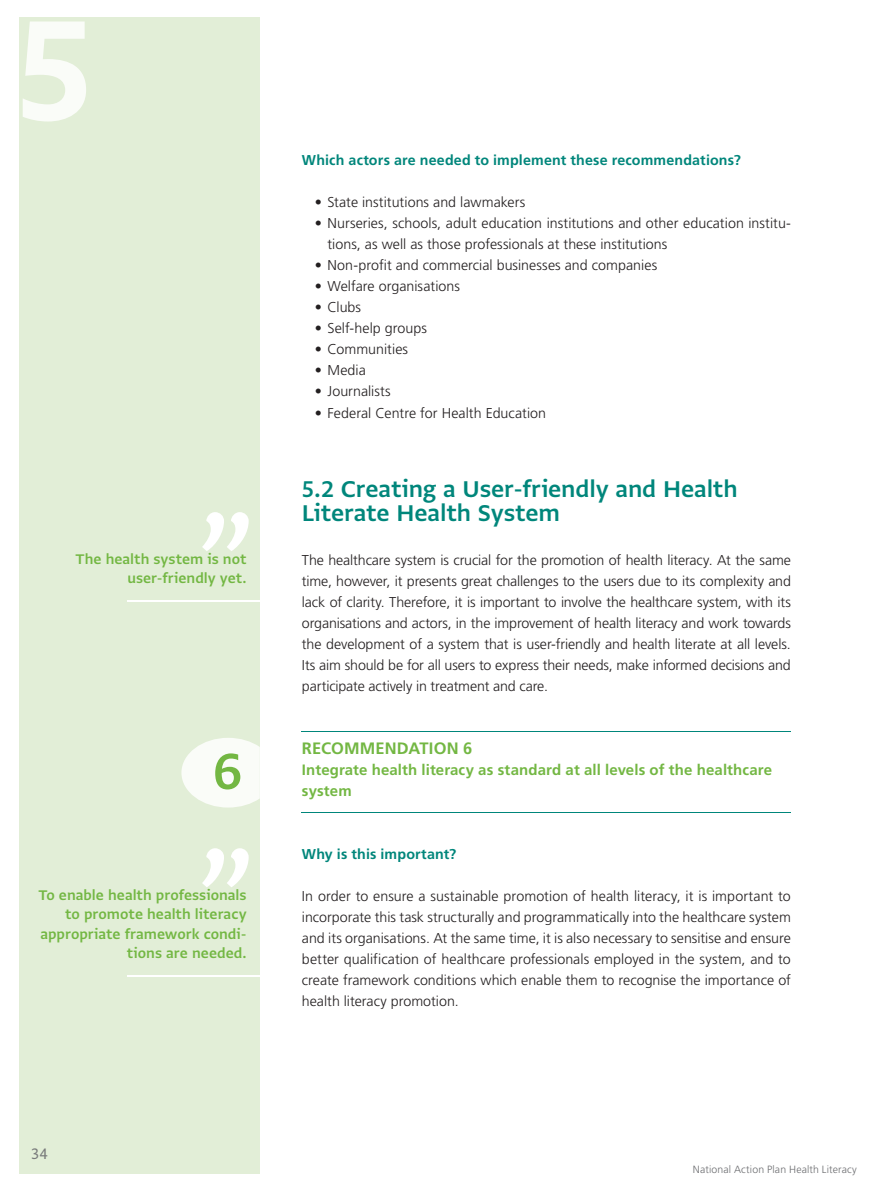
<style>
.page{position:relative;width:893px;height:1191px;background:#fff}
.page>*{position:absolute;margin:0;border:0;box-sizing:border-box;transform-origin:0 0}
.t1{font:169.2px "Greta Sans Std Bld";color:#fafcf8}
.t2{font:60px "Greta Sans Std Sm Bld";color:#73b743}
.t3{font:27px/24px "Greta Sans Std Sm Bld";letter-spacing:-.005em;color:#00867b}
.t4{font:18px "Greta Sans Std";color:#7a7c7c}
.t5{font:16.5px/19.5px "Greta Sans Std Sm Bld";color:#73b743;text-align:right}
.t6{font:700 16.5px "Frutiger LT";letter-spacing:.005em;color:#73b743}
.t7{font:700 15px/21px "Frutiger LT";letter-spacing:.005em;color:#73b743}
.t8{font:300 14.25px/21px "Frutiger LT";color:#231f20;text-align:justify}
.t9{font:700 14.25px "Frutiger LT";letter-spacing:.01em;color:#00867b}
.t10{font:300 10.5px "Frutiger LT";letter-spacing:.01em;color:#6c6d70}
</style>
<div class="page">
<div style="left:19px;top:18px;width:241px;height:1155px;background:#e2eed7"></div>
<hr style="left:302px;top:731px;width:489px;height:1px;background:#00867b">
<hr style="left:302px;top:812px;width:489px;height:1px;background:#00867b">
<svg style="left:181px;top:738px;width:79px;height:69px"></svg>
<svg style="left:202px;top:512px;width:47px;height:39px"></svg>
<hr style="left:127px;top:600px;width:137px;height:2px;background:#fff">
<svg style="left:202px;top:848px;width:47px;height:39px"></svg>
<hr style="left:127px;top:975px;width:137px;height:1px;background:#fff">
<h1 class="t1" style="left:15px;top:-30px;width:80px">5</h1>
<p class="t5" style="left:76px;top:549px;width:172px">The health system is not user-friendly yet.</p>
<h2 class="t2" style="left:212px;top:736px;width:32px">6</h2>
<p class="t5" style="left:38px;top:884px;width:210px">To enable health professionals to promote health literacy appropriate framework condi&shy;tions are needed.</p>
<p class="t9" style="left:302px;top:152px;width:440px">Which actors are needed to implement these recommendations?</p>
<p class="t8" style="left:315px;top:192px;width:212px">• State institutions and lawmakers</p>
<p class="t8" style="left:327px;top:213px;width:465px;text-indent:-13px">• Nurseries, schools, adult education institutions and other education institu&shy;tions, as well as those professionals at these institutions</p>
<p class="t8" style="left:315px;top:255px;width:344px">• Non-profit and commercial businesses and companies</p>
<p class="t8" style="left:315px;top:276px;width:147px">• Welfare organisations</p>
<p class="t8" style="left:315px;top:297px;width:48px">• Clubs</p>
<p class="t8" style="left:315px;top:318px;width:114px">• Self-help groups</p>
<p class="t8" style="left:315px;top:339px;width:95px">• Communities</p>
<p class="t8" style="left:315px;top:360px;width:53px">• Media</p>
<p class="t8" style="left:315px;top:381px;width:78px">• Journalists</p>
<p class="t8" style="left:315px;top:402px;width:233px">• Federal Centre for Health Education</p>
<h3 class="t3" style="left:302px;top:476px;width:437px">5.2 Creating a User-friendly and Health<br>Literate Health System</h3>
<p class="t8" style="left:302px;top:549px;width:491px">The healthcare system is crucial for the promotion of health literacy. At the same time, however, it presents great challenges to the users due to its complexity and lack of clarity. Therefore, it is important to involve the healthcare system, with its organisations and actors, in the improvement of health literacy and work towards the development of a system that is user-friendly and health literate at all levels.<br>Its aim should be for all users to express their needs, make informed decisions and participate actively in treatment and care.</p>
<p class="t6" style="left:302px;top:738px;width:172px">RECOMMENDATION 6</p>
<p class="t7" style="left:302px;top:759px;width:472px">Integrate health literacy as standard at all levels of the healthcare system</p>
<p class="t9" style="left:302px;top:845px;width:156px">Why is this important?</p>
<p class="t8" style="left:302px;top:885px;width:491px">In order to ensure a sustainable promotion of health literacy, it is important to incorporate this task structurally and programmatically into the healthcare system and its organisations. At the same time, it is also necessary to sensitise and ensure better qualification of healthcare professionals employed in the system, and to create framework conditions which enable them to recognise the importance of health literacy promotion.</p>
<p class="t4" style="left:31px;top:1142px;width:18px">34</p>
<p class="t10" style="left:693px;top:1163px;width:165px">National Action Plan Health Literacy</p>
</div>
